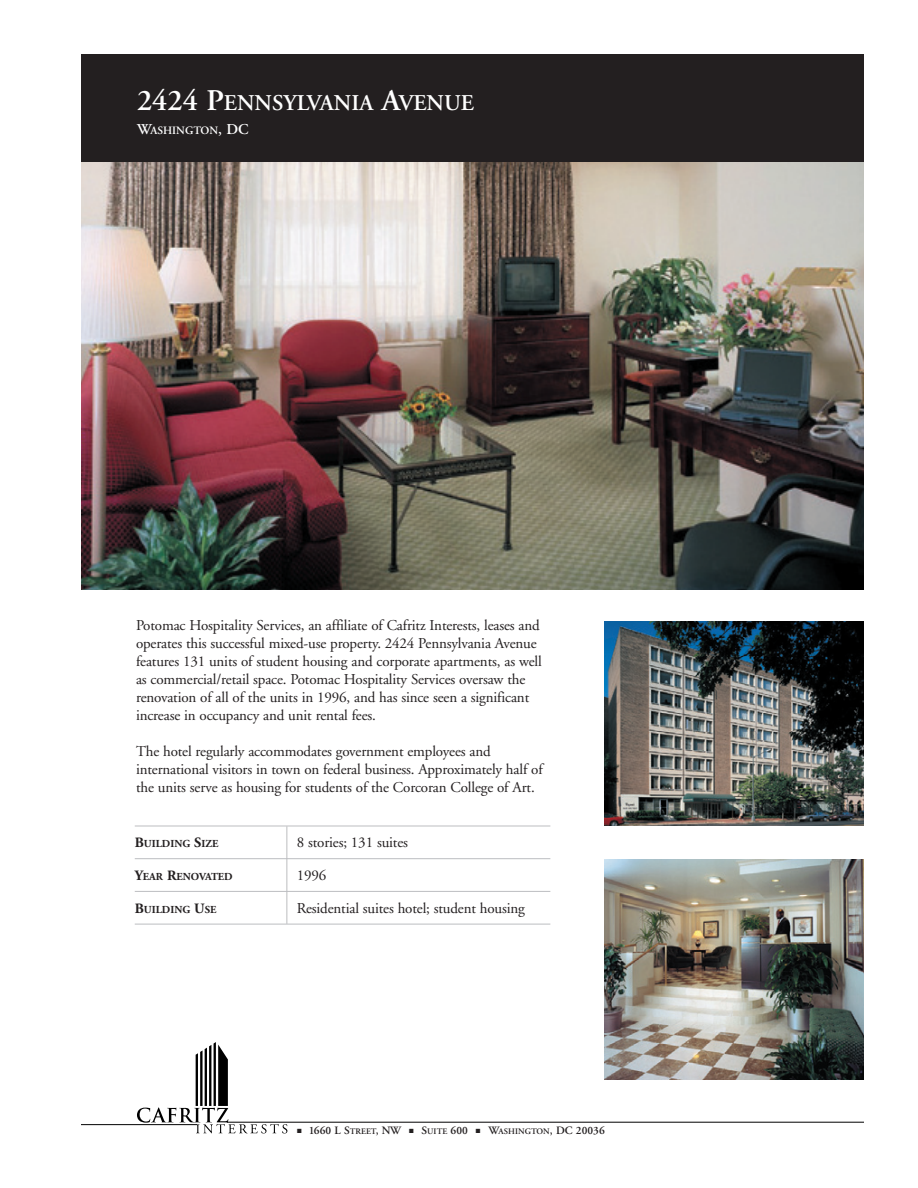
<style>
.page{position:relative;width:918px;height:1188px;background:#fff}
.page>*{position:absolute;margin:0;border:0;box-sizing:border-box;transform-origin:0 0}
.t1{font:600 22.5px "Adobe Garamond";color:#fff}
.t2{font:15px/18px "Adobe Garamond";letter-spacing:-.01em;color:#231f20}
.t3{font:600 11.25px "Adobe Garamond";letter-spacing:.005em;color:#231f20}
.t4{font:600 11.25px "Adobe Garamond";color:#fff}
.t5{font:700 10.65px "Adobe Garamond";color:#231f20}
.s1{font-size:30px}
.s2{font-size:15px}
.s3{font-size:14.25px}
.s4{font-size:8.4px}
</style>
<div class="page">
<div style="left:81px;top:54px;width:783px;height:108px;background:#231f20"></div>
<img style="left:81px;top:162px;width:783px;height:427px">
<img style="left:605px;top:621px;width:259px;height:204px">
<img style="left:605px;top:859px;width:259px;height:220px">
<hr style="left:135px;top:826px;width:415px;height:1px;background:#bcbdc0">
<hr style="left:135px;top:858px;width:415px;height:1px;background:#bcbdc0">
<hr style="left:135px;top:891px;width:415px;height:1px;background:#bcbdc0">
<hr style="left:135px;top:924px;width:415px;height:1px;background:#bcbdc0">
<hr style="left:286px;top:826px;width:1px;height:98px;background:#bcbdc0">
<svg style="left:137px;top:1042px;width:150px;height:91px"></svg>
<hr style="left:227px;top:1122px;width:637px;height:1px;background:#000">
<hr style="left:81px;top:1124px;width:116px;height:1px;background:#000">
<h1 class="t1" style="left:137px;top:93px;width:338px"><span class="s1">2424 P</span>ENNSYLVANIA <span class="s1">A</span>VENUE</h1>
<p class="t4" style="left:137px;top:125px;width:113px"><span class="s2">W</span>ASHINGTON<span class="s2">, DC</span></p>
<p class="t2" style="left:136px;top:618px;width:407px">Potomac Hospitality Services, an affiliate of Cafritz Interests, leases and operates this successful mixed-use property. 2424 Pennsylvania Avenue features 131 units of student housing and corporate apartments, as well as commercial/retail space. Potomac Hospitality Services oversaw the renovation of all of the units in 1996, and has since seen a significant increase in occupancy and unit rental fees.</p>
<p class="t2" style="left:136px;top:744px;width:408px">The hotel regularly accommodates government employees and international visitors in town on federal business. Approximately half of the units serve as housing for students of the Corcoran College of Art.</p>
<p class="t5" style="left:135px;top:840px;width:85px"><span class="s3">B</span>UILDING <span class="s3">S</span>IZE</p>
<p class="t2" style="left:297px;top:835px;width:113px">8 stories; 131 suites</p>
<p class="t5" style="left:135px;top:872px;width:99px"><span class="s3">Y</span>EAR <span class="s3">R</span>ENOVATED</p>
<p class="t2" style="left:297px;top:868px;width:31px">1996</p>
<p class="t5" style="left:135px;top:905px;width:83px"><span class="s3">B</span>UILDING <span class="s3">U</span>SE</p>
<p class="t2" style="left:297px;top:900px;width:230px">Residential suites hotel; student housing</p>
<p class="t3" style="left:297px;top:1126px;width:309px">■ 1660 L S<span class="s4">TREET</span>, NW ■ S<span class="s4">UITE</span> 600 ■ W<span class="s4">ASHINGTON</span>, DC 20036</p>
</div>
